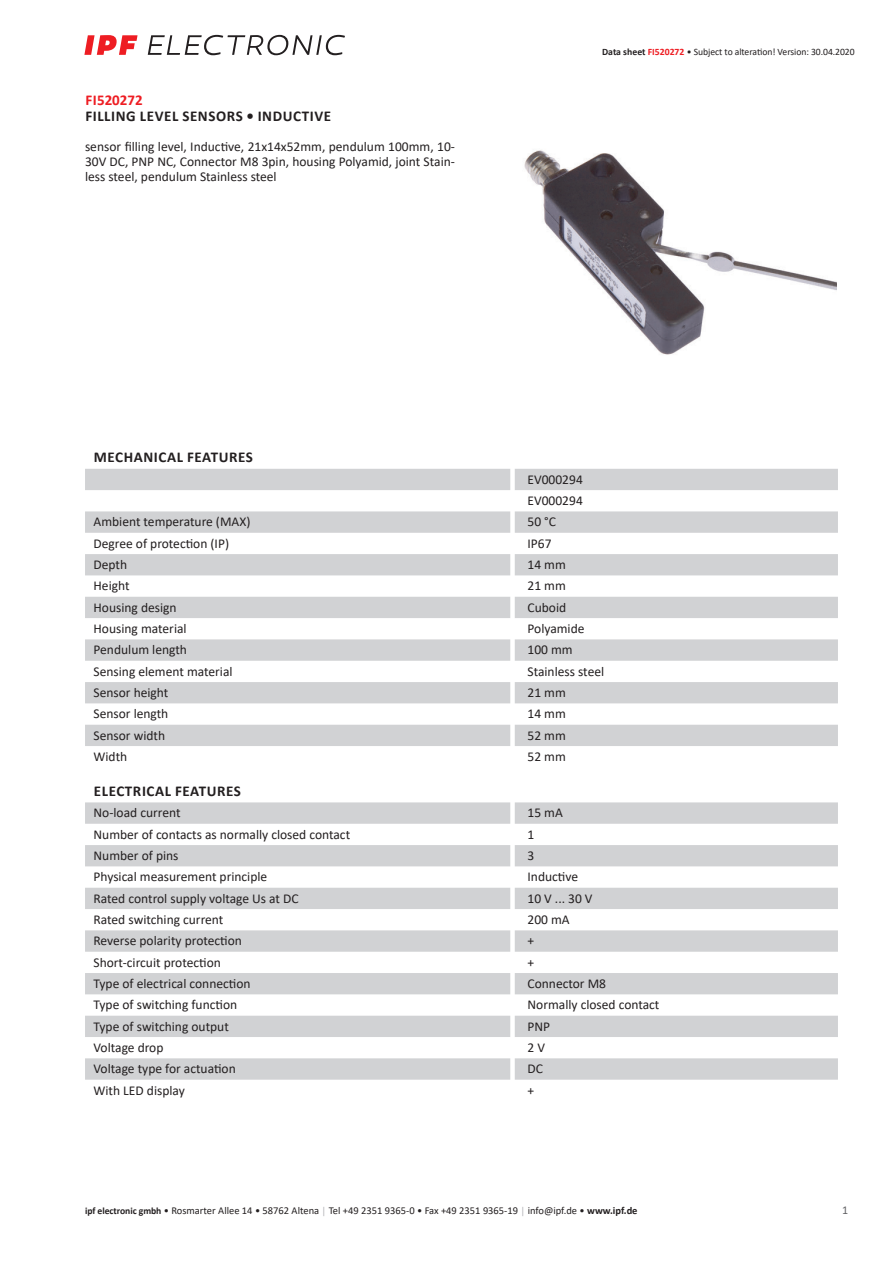
<style>
.page{position:relative;width:893px;height:1263px;background:#fff}
.page>*{position:absolute;margin:0;border:0;box-sizing:border-box;transform-origin:0 0}
.t1{font:700 15px "Calibri";letter-spacing:.04em;color:#231f20}
.t2{font:700 15px "Calibri";color:#ee1d23}
.t3{font:13.5px/15px "Calibri";color:#231f20;text-align:justify}
.t4{font:12px "Calibri";color:#636366}
.t5{font:10.5px "Calibri";color:#231f20}
.t6{font:9.75px "Calibri";letter-spacing:-.005em;color:#231f20}
.s1{font-weight:700}
.s2{font-weight:700;color:#ee1d23}
.s3{font-weight:700;font-size:9.75px}
.s4{font-size:9.75px;color:#a8a9ad}
</style>
<div class="page">
<svg style="left:148px;top:35px;width:197px;height:20px"></svg>
<svg style="left:84px;top:35px;width:54px;height:20px"></svg>
<svg style="left:85px;top:469px;width:753px;height:277px;fill:#d1d2d4"></svg>
<svg style="left:85px;top:802px;width:753px;height:278px;fill:#d1d2d4"></svg>
<img style="left:524px;top:150px;width:313px;height:205px">
<p class="t2" style="left:85px;top:89px;width:59px">FI520272</p>
<p class="t1" style="left:85px;top:106px;width:247px">FILLING LEVEL SENSORS • INDUCTIVE</p>
<p class="t3" style="left:85px;top:139px;width:371px">sensor filling level, Inductive, 21x14x52mm, pendulum 100mm, 10- 30V DC, PNP NC, Connector M8 3pin, housing Polyamid, joint Stain&shy;less steel, pendulum Stainless steel</p>
<p class="t6" style="left:602px;top:45px;width:254px"><span class="s1">Data sheet</span> <span class="s2">FI520272</span> • Subject to alteration! Version: 30.04.2020</p>
<p class="t1" style="left:94px;top:447px;width:161px">MECHANICAL FEATURES</p>
<p class="t3" style="left:527px;top:468px;width:57px;line-height:21.3px">EV000294<br>EV000294</p>
<p class="t3" style="left:94px;top:514px;width:158px">Ambient temperature (MAX)</p>
<p class="t3" style="left:527px;top:514px;width:30px">50 °C</p>
<p class="t3" style="left:94px;top:535px;width:137px">Degree of protection (IP)</p>
<p class="t3" style="left:527px;top:535px;width:26px">IP67</p>
<p class="t3" style="left:94px;top:557px;width:35px">Depth</p>
<p class="t3" style="left:527px;top:557px;width:40px">14 mm</p>
<p class="t3" style="left:94px;top:578px;width:38px">Height</p>
<p class="t3" style="left:527px;top:578px;width:40px">21 mm</p>
<p class="t3" style="left:94px;top:599px;width:85px">Housing design</p>
<p class="t3" style="left:527px;top:599px;width:40px">Cuboid</p>
<p class="t3" style="left:94px;top:621px;width:95px">Housing material</p>
<p class="t3" style="left:527px;top:621px;width:58px">Polyamide</p>
<p class="t3" style="left:94px;top:642px;width:95px">Pendulum length</p>
<p class="t3" style="left:527px;top:642px;width:47px">100 mm</p>
<p class="t3" style="left:94px;top:663px;width:141px">Sensing element material</p>
<p class="t3" style="left:527px;top:663px;width:78px">Stainless steel</p>
<p class="t3" style="left:94px;top:685px;width:76px">Sensor height</p>
<p class="t3" style="left:527px;top:685px;width:40px">21 mm</p>
<p class="t3" style="left:94px;top:706px;width:76px">Sensor length</p>
<p class="t3" style="left:527px;top:706px;width:40px">14 mm</p>
<p class="t3" style="left:94px;top:727px;width:73px">Sensor width</p>
<p class="t3" style="left:527px;top:727px;width:40px">52 mm</p>
<p class="t3" style="left:94px;top:749px;width:35px">Width</p>
<p class="t3" style="left:527px;top:749px;width:40px">52 mm</p>
<p class="t1" style="left:94px;top:780px;width:149px">ELECTRICAL FEATURES</p>
<p class="t3" style="left:94px;top:805px;width:89px">No-load current</p>
<p class="t3" style="left:527px;top:805px;width:37px">15 mA</p>
<p class="t3" style="left:94px;top:826px;width:258px">Number of contacts as normally closed contact</p>
<p class="t3" style="left:527px;top:826px;width:8px">1</p>
<p class="t3" style="left:94px;top:848px;width:86px">Number of pins</p>
<p class="t3" style="left:527px;top:848px;width:8px">3</p>
<p class="t3" style="left:94px;top:869px;width:175px">Physical measurement principle</p>
<p class="t3" style="left:527px;top:869px;width:52px">Inductive</p>
<p class="t3" style="left:94px;top:890px;width:207px">Rated control supply voltage Us at DC</p>
<p class="t3" style="left:527px;top:890px;width:67px">10 V ... 30 V</p>
<p class="t3" style="left:94px;top:912px;width:131px">Rated switching current</p>
<p class="t3" style="left:527px;top:912px;width:44px">200 mA</p>
<p class="t3" style="left:94px;top:933px;width:150px">Reverse polarity protection</p>
<p class="t3" style="left:527px;top:933px;width:8px">+</p>
<p class="t3" style="left:94px;top:954px;width:129px">Short-circuit protection</p>
<p class="t3" style="left:527px;top:954px;width:8px">+</p>
<p class="t3" style="left:94px;top:976px;width:159px">Type of electrical connection</p>
<p class="t3" style="left:527px;top:976px;width:80px">Connector M8</p>
<p class="t3" style="left:94px;top:997px;width:145px">Type of switching function</p>
<p class="t3" style="left:527px;top:997px;width:133px">Normally closed contact</p>
<p class="t3" style="left:94px;top:1018px;width:137px">Type of switching output</p>
<p class="t3" style="left:527px;top:1018px;width:24px">PNP</p>
<p class="t3" style="left:94px;top:1040px;width:71px">Voltage drop</p>
<p class="t3" style="left:527px;top:1040px;width:19px">2V</p>
<p class="t3" style="left:94px;top:1061px;width:144px">Voltage type for actuation</p>
<p class="t3" style="left:527px;top:1061px;width:17px">DC</p>
<p class="t3" style="left:94px;top:1082px;width:93px">With LED display</p>
<p class="t3" style="left:527px;top:1082px;width:8px">+</p>
<p class="t5" style="left:85px;top:1203px;width:554px"><span class="s3">ipf electronic gmbh</span> • Rosmarter Allee 14 • 58762 Altena <span class="s4">│</span> Tel +49 2351 9365-0 • Fax +49 2351 9365-19 <span class="s4">│</span> info@ipf.de • <span class="s1">www.ipf.de</span></p>
<p class="t4" style="left:842px;top:1201px;width:8px">1</p>
</div>
